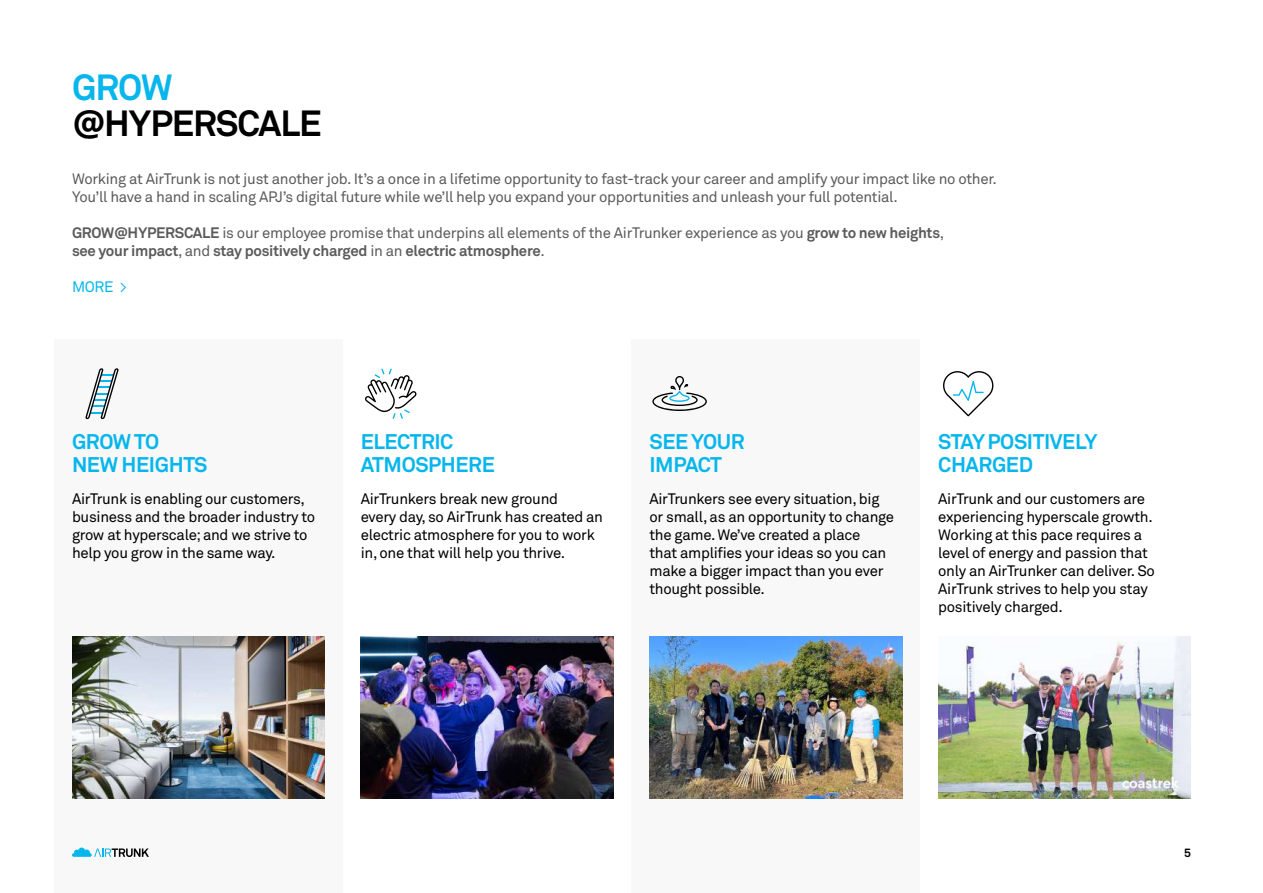
<style>
.page{position:relative;width:1263px;height:893px;background:#fff}
.page>*{position:absolute;margin:0;border:0;box-sizing:border-box;transform-origin:0 0}
.t1{font:700 36px "Akkurat Pro";letter-spacing:-.03em;color:#000}
.t2{font:700 36px "Akkurat Pro";color:#06b6ec}
.t3{font:700 21px/22.5px "Akkurat Pro";letter-spacing:-.02em;color:#06b6ec}
.t4{font:15px/18px "Akkurat Pro";letter-spacing:-.02em;color:#000}
.t5{font:15px/18px "Akkurat Pro";letter-spacing:-.02em;color:#5b5b5b}
.t6{font:15px "Akkurat Pro";color:#06b6ec}
.t7{font:700 12px "Akkurat Pro";color:#000}
.s1{font-weight:700}
</style>
<div class="page">
<div style="left:631px;top:340px;width:289px;height:553px;background:#f8f8f8"></div>
<div style="left:54px;top:340px;width:289px;height:553px;background:#f8f8f8"></div>
<svg style="left:365px;top:368px;width:52px;height:51px"></svg>
<svg style="left:85px;top:368px;width:34px;height:51px"></svg>
<svg style="left:652px;top:376px;width:55px;height:35px"></svg>
<svg style="left:943px;top:371px;width:51px;height:45px"></svg>
<img style="left:72px;top:636px;width:253px;height:163px">
<img style="left:361px;top:636px;width:252px;height:163px">
<img style="left:649px;top:636px;width:253px;height:163px">
<img style="left:938px;top:636px;width:253px;height:163px">
<svg style="left:72px;top:848px;width:77px;height:9px"></svg>
<h1 class="t2" style="left:72px;top:65px;width:102px">GROW</h1>
<h1 class="t1" style="left:72px;top:101px;width:251px">@HYPERSCALE</h1>
<p class="t5" style="left:72px;top:170px;width:926px">Working at AirTrunk is not just another job. It’s a once in a lifetime opportunity to fast-track your career and amplify your impact like no other.<br>You’ll have a hand in scaling APJ’s digital future while we’ll help you expand your opportunities and unleash your full potential.</p>
<p class="t5" style="left:72px;top:224px;width:874px"><span class="s1">GROW@HYPERSCALE</span> is our employee promise that underpins all elements of the AirTrunker experience as you <span class="s1">grow to new heights</span>, <span class="s1">see your impact</span>, and <span class="s1">stay positively charged</span> in an <span class="s1">electric atmosphere</span>.</p>
<p class="t6" style="left:72px;top:278px;width:56px">MORE &gt;</p>
<h2 class="t3" style="left:72px;top:431px;width:137px">GROW TO<br>NEW HEIGHTS</h2>
<h2 class="t3" style="left:649px;top:431px;width:97px">SEE YOUR<br>IMPACT</h2>
<h2 class="t3" style="left:361px;top:431px;width:136px">ELECTRIC<br>ATMOSPHERE</h2>
<h2 class="t3" style="left:938px;top:431px;width:161px">STAY POSITIVELY<br>CHARGED</h2>
<p class="t4" style="left:72px;top:491px;width:245px">AirTrunk is enabling our customers, business and the broader industry to grow at hyperscale; and we strive to help you grow in the same way.</p>
<p class="t4" style="left:649px;top:491px;width:246px">AirTrunkers see every situation, big or small, as an opportunity to change the game. We’ve created a place<br>that amplifies your ideas so you can make a bigger impact than you ever thought possible.</p>
<p class="t4" style="left:361px;top:491px;width:244px">AirTrunkers break new ground<br>every day, so AirTrunk has created an electric atmosphere for you to work in, one that will help you thrive.</p>
<p class="t4" style="left:938px;top:491px;width:218px">AirTrunk and our customers are experiencing hyperscale growth.<br>Working at this pace requires a level of energy and passion that only an AirTrunker can deliver. So<br>AirTrunk strives to help you stay positively charged.</p>
<p class="t7" style="left:1184px;top:845px;width:8px">5</p>
</div>
